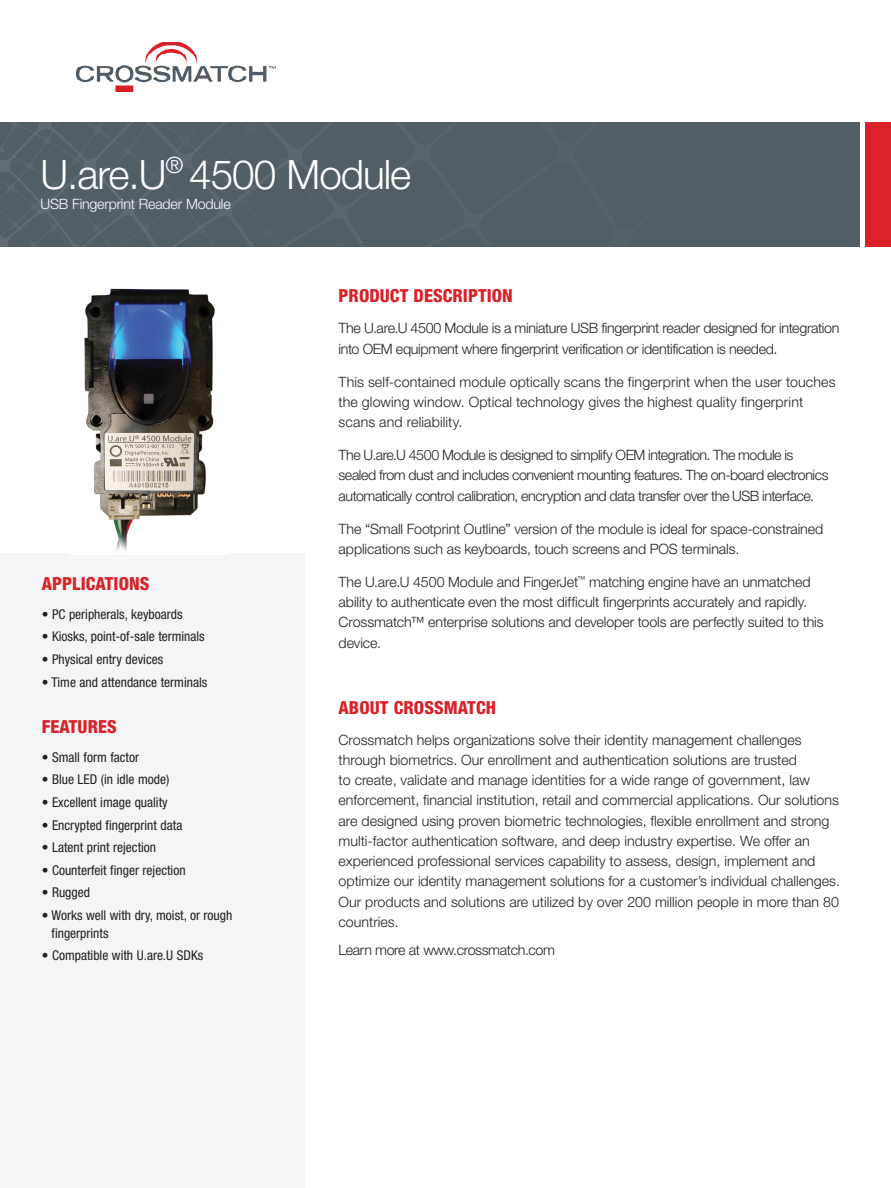
<style>
.page{position:relative;width:891px;height:1188px;background:#fff}
.page>*{position:absolute;margin:0;border:0;box-sizing:border-box;transform-origin:0 0}
.t1{font:300 40.5px "Helvetica Neue LT Std";letter-spacing:-.025em;color:#fff}
.subhead{font:800 condensed 18px "Helvetica Neue LT Std";letter-spacing:.005em;color:#da2128}
.Fließtext_Schwarz{font:300 14.25px/20.2px "Helvetica Neue LT Std";color:#231f20}
.Fließtext_Schwarz-2{font:300 14.25px/20.2px "Helvetica Neue LT Std";letter-spacing:-.03em;color:#231f20}
.Fließtext_Schwarz-3{font:300 14.25px/20.2px "Helvetica Neue LT Std";letter-spacing:-.02em;color:#231f20}
.front_page_BLACK_TEX{font:300 14.25px "Helvetica Neue LT Std";letter-spacing:-.025em;color:#231f20}
.body{font:300 14.25px "Helvetica Neue LT Std";letter-spacing:-.015em;color:#fff}
.specs{font:condensed 13.5px/18px "Helvetica Neue LT Std";color:#231f20}
</style>
<div class="page">
<div style="left:0;top:122px;width:859px;height:125px;background:#525e65"></div>
<div style="left:865px;top:122px;width:26px;height:125px;background:#da2128"></div>
<svg style="left:0;top:122px;width:332px;height:125px"></svg>
<div style="left:0;top:554px;width:304px;height:634px;background:#f3f5f6"></div>
<img style="left:76px;top:42px;width:200px;height:50px">
<img style="left:71px;top:288px;width:155px;height:267px">
<p class="t1" style="left:40px;top:150px;width:372px">U.are.U<sup>®</sup> 4500 Module</p>
<p class="body" style="left:40px;top:196px;width:192px">USB Fingerprint Reader Module</p>
<p class="subhead" style="left:42px;top:573px;width:109px">APPLICATIONS</p>
<p class="specs" style="left:42px;top:605px;width:142px">• PC peripherals, keyboards</p>
<p class="specs" style="left:42px;top:628px;width:165px">• Kiosks, point-of-sale terminals</p>
<p class="specs" style="left:42px;top:650px;width:123px">• Physical entry devices</p>
<p class="specs" style="left:42px;top:673px;width:167px">• Time and attendance terminals</p>
<p class="subhead" style="left:42px;top:716px;width:77px">FEATURES</p>
<p class="specs" style="left:42px;top:748px;width:99px">• Small form factor</p>
<p class="specs" style="left:42px;top:771px;width:129px">• Blue LED (in idle mode)</p>
<p class="specs" style="left:42px;top:793px;width:128px">• Excellent image quality</p>
<p class="specs" style="left:42px;top:816px;width:142px">• Encrypted fingerprint data</p>
<p class="specs" style="left:42px;top:838px;width:116px">• Latent print rejection</p>
<p class="specs" style="left:42px;top:861px;width:145px">• Counterfeit finger rejection</p>
<p class="specs" style="left:42px;top:883px;width:50px">• Rugged</p>
<p class="specs" style="left:52px;top:906px;width:182px;text-indent:-10px">• Works well with dry, moist, or rough fingerprints</p>
<p class="specs" style="left:42px;top:946px;width:163px">• Compatible with U.are.U SDKs</p>
<p class="subhead" style="left:339px;top:285px;width:176px">PRODUCT DESCRIPTION</p>
<p class="Fließtext_Schwarz-3" style="left:339px;top:318px;width:502px">The U.are.U 4500 Module is a miniature USB fingerprint reader designed for integration into OEM equipment where fingerprint verification or identification is needed.</p>
<p class="Fließtext_Schwarz" style="left:339px;top:371px;width:499px">This self-contained module optically scans the fingerprint when the user touches the glowing window. Optical technology gives the highest quality fingerprint scans and reliability.</p>
<p class="Fließtext_Schwarz-2" style="left:339px;top:445px;width:492px">The U.are.U 4500 Module is designed to simplify OEM integration. The module is sealed from dust and includes convenient mounting features. The on-board electronics automatically control calibration, encryption and data transfer over the USB interface.</p>
<p class="Fließtext_Schwarz" style="left:339px;top:518px;width:486px">The “Small Footprint Outline” version of the module is ideal for space-constrained applications such as keyboards, touch screens and POS terminals.</p>
<p class="Fließtext_Schwarz" style="left:339px;top:571px;width:487px">The U.are.U 4500 Module and FingerJet<sup>™</sup> matching engine have an unmatched ability to authenticate even the most difficult fingerprints accurately and rapidly.<br>Crossmatch™ enterprise solutions and developer tools are perfectly suited to this device.</p>
<p class="subhead" style="left:339px;top:696px;width:159px">ABOUT CROSSMATCH</p>
<p class="Fließtext_Schwarz" style="left:339px;top:729px;width:503px">Crossmatch helps organizations solve their identity management challenges through biometrics. Our enrollment and authentication solutions are trusted<br>to create, validate and manage identities for a wide range of government, law enforcement, financial institution, retail and commercial applications. Our solutions are designed using proven biometric technologies, flexible enrollment and strong multi-factor authentication software, and deep industry expertise. We offer an experienced professional services capability to assess, design, implement and optimize our identity management solutions for a customer’s individual challenges.<br>Our products and solutions are utilized by over 200 million people in more than 80 countries.</p>
<p class="front_page_BLACK_TEX" style="left:339px;top:941px;width:218px">Learn more at www.crossmatch.com</p>
</div>
